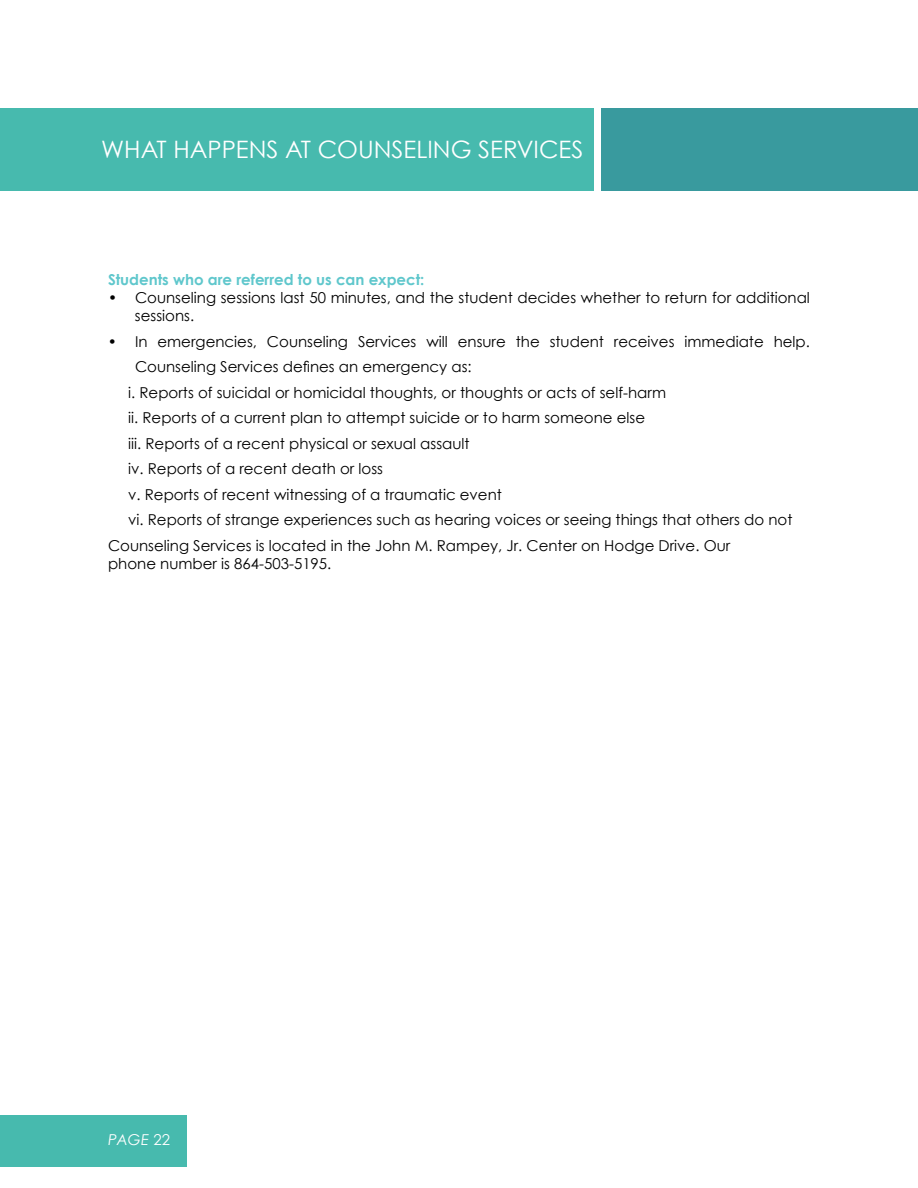
<style>
.page{position:relative;width:918px;height:1188px;background:#fff}
.page>*{position:absolute;margin:0;border:0;box-sizing:border-box;transform-origin:0 0}
.t1{font:24px "Century Gothic";color:#fff}
.t2{font:15px/18px "Century Gothic";color:#000}
.t3{font:700 15px "Century Gothic";color:#5fc7cc}
.t4{font:italic 15px "Century Gothic";color:#fff}
.s1{font-style:normal}
</style>
<div class="page">
<div style="left:0;top:1115px;width:187px;height:51px;background:#47baae"></div>
<div style="left:0;top:108px;width:594px;height:83px;background:#47baae"></div>
<div style="left:601px;top:108px;width:317px;height:83px;background:#399a9e"></div>
<h1 class="t1" style="left:101px;top:135px;width:484px">WHAT HAPPENS AT COUNSELING SERVICES</h1>
<p class="t3" style="left:108px;top:270px;width:318px">Students who are referred to us can expect:</p>
<p class="t2" style="left:135px;top:288px;width:676px;text-indent:-27px">• Counseling sessions last 50 minutes, and the student decides whether to return for additional sessions.</p>
<p class="t2" style="left:108px;top:332px;width:704px">• In emergencies, Counseling Services will ensure the student receives immediate help.</p>
<p class="t2" style="left:135px;top:357px;width:338px">Counseling Services defines an emergency as:</p>
<p class="t2" style="left:128px;top:383px;width:540px">i. Reports of suicidal or homicidal thoughts, or thoughts or acts of self-harm</p>
<p class="t2" style="left:128px;top:408px;width:518px">ii. Reports of a current plan to attempt suicide or to harm someone else</p>
<p class="t2" style="left:128px;top:434px;width:343px">iii. Reports of a recent physical or sexual assault</p>
<p class="t2" style="left:128px;top:459px;width:256px">iv. Reports of a recent death or loss</p>
<p class="t2" style="left:128px;top:485px;width:375px">v. Reports of recent witnessing of a traumatic event</p>
<p class="t2" style="left:128px;top:510px;width:666px">vi. Reports of strange experiences such as hearing voices or seeing things that others do not</p>
<p class="t2" style="left:108px;top:536px;width:624px">Counseling Services is located in the John M. Rampey, Jr. Center on Hodge Drive. Our</p>
<p class="t2" style="left:108px;top:554px;width:225px">phone number is 864-503-5195.</p>
<p class="t4" style="left:108px;top:1131px;width:63px">PAGE <span class="s1">22</span></p>
</div>
